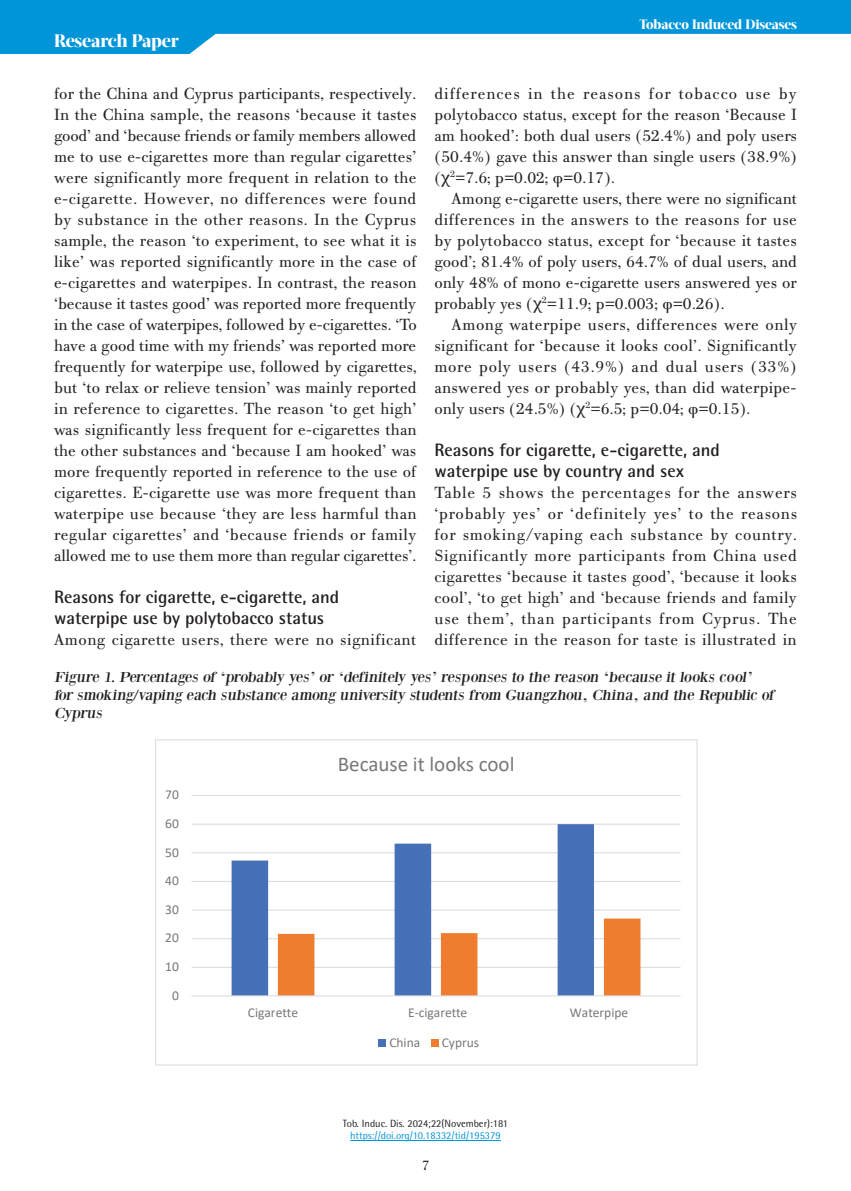
<style>
.page{position:relative;width:851px;height:1191px;background:#fff}
.page>*{position:absolute;margin:0;border:0;box-sizing:border-box;transform-origin:0 0}
.t1{font:21px "Calibri";color:#76787b}
.t2{font:700 18px/21px "Rotis Semi Sans Hel";color:#231f20}
.t3{font:800 18px "Acta Display W04";letter-spacing:-.01em;color:#fff}
.t4{font:17.25px/21px "PF Bodoni Text";letter-spacing:.005em;color:#231f20;text-align:justify}
.t5{font:17.25px "PF Bodoni Text";letter-spacing:.03em;color:#231f20}
.t6{font:15px/18px "Bodoni XT";color:#231f20;scale:1.1 1}
.t7{font:15px "PF Bodoni Text";color:#231f20}
.t8{font:13.5px "Calibri";color:#76787b}
.t9{font:800 13.5px "Acta Display W04";letter-spacing:-.01em;color:#fff}
.t10{font:10.5px "Rotis Semi Sans Hel";color:#231f20}
.t11{font:10.5px "Rotis Semi Sans Hel";color:#0095d9}
.s1{font-family:"Georgia"}
</style>
<div class="page">
<svg style="left:0;top:0;width:850px;height:54px;fill:#0095d9"></svg>
<hr style="left:350px;top:1140px;width:150px;height:1px;background:#0095d9">
<hr style="left:191px;top:966px;width:489px;height:2px;background:#dcdddf">
<hr style="left:191px;top:938px;width:489px;height:1px;background:#dcdddf">
<hr style="left:191px;top:909px;width:489px;height:1px;background:#dcdddf">
<hr style="left:191px;top:881px;width:489px;height:1px;background:#dcdddf">
<hr style="left:191px;top:852px;width:489px;height:1px;background:#dcdddf">
<hr style="left:191px;top:823px;width:489px;height:1px;background:#dcdddf">
<hr style="left:191px;top:795px;width:489px;height:1px;background:#dcdddf">
<svg style="left:231px;top:824px;width:363px;height:171px"></svg>
<svg style="left:278px;top:918px;width:362px;height:77px"></svg>
<hr style="left:191px;top:995px;width:489px;height:1px;background:#dcdddf">
<div style="left:378px;top:1039px;width:8px;height:8px;background:#4671b8"></div>
<div style="left:431px;top:1039px;width:7px;height:8px;background:#ee7d2f"></div>
<p class="t3" style="left:54px;top:30px;width:126px">Research Paper</p>
<p class="t9" style="left:639px;top:17px;width:159px">Tobacco Induced Diseases</p>
<p class="t4" style="left:54px;top:83px;width:364px">for the China and Cyprus participants, respectively.<br>In the China sample, the reasons ‘because it tastes good’ and ‘because friends or family members allowed me to use e-cigarettes more than regular cigarettes’ were significantly more frequent in relation to the e-cigarette. However, no differences were found by substance in the other reasons. In the Cyprus sample, the reason ‘to experiment, to see what it is like’ was reported significantly more in the case of e-cigarettes and waterpipes. In contrast, the reason ‘because it tastes good’ was reported more frequently in the case of waterpipes, followed by e-cigarettes. ‘To have a good time with my friends’ was reported more frequently for waterpipe use, followed by cigarettes, but ‘to relax or relieve tension’ was mainly reported in reference to cigarettes. The reason ‘to get high’ was significantly less frequent for e-cigarettes than the other substances and ‘because I am hooked’ was more frequently reported in reference to the use of cigarettes. E-cigarette use was more frequent than waterpipe use because ‘they are less harmful than regular cigarettes’ and ‘because friends or family allowed me to use them more than regular cigarettes’.</p>
<p class="t2" style="left:54px;top:586px;width:287px">Reasons for cigarette, e-cigarette, and waterpipe use by polytobacco status</p>
<p class="t5" style="left:54px;top:630px;width:364px">Among cigarette users, there were no significant</p>
<p class="t4" style="left:434px;top:83px;width:364px">differences in the reasons for tobacco use by polytobacco status, except for the reason ‘Because I am hooked’: both dual users (52.4%) and poly users (50.4%) gave this answer than single users (38.9%) (<span class="s1">χ</span><sup>2</sup>=7.6; p=0.02; φ=0.17).</p>
<p class="t4" style="left:434px;top:188px;width:364px;text-indent:17px">Among e-cigarette users, there were no significant differences in the answers to the reasons for use by polytobacco status, except for ‘because it tastes good’; 81.4% of poly users, 64.7% of dual users, and only 48% of mono e-cigarette users answered yes or probably yes (<span class="s1">χ</span><sup>2</sup>=11.9; p=0.003; φ=0.26).</p>
<p class="t4" style="left:434px;top:314px;width:364px;text-indent:17px">Among waterpipe users, differences were only significant for ‘because it looks cool’. Significantly more poly users (43.9%) and dual users (33%) answered yes or probably yes, than did waterpipe&shy;only users (24.5%) (<span class="s1">χ</span><sup>2</sup>=6.5; p=0.04; φ=0.15).</p>
<p class="t2" style="left:434px;top:439px;width:287px">Reasons for cigarette, e-cigarette, and waterpipe use by country and sex</p>
<p class="t4" style="left:434px;top:482px;width:364px">Table 5 shows the percentages for the answers ‘probably yes’ or ‘definitely yes’ to the reasons for smoking/vaping each substance by country.<br>Significantly more participants from China used cigarettes ‘because it tastes good’, ‘because it looks cool’, ‘to get high’ and ‘because friends and family use them’, than participants from Cyprus. The difference in the reason for taste is illustrated in</p>
<p class="t6" style="left:54px;top:667px;width:656px">Figure 1. Percentages of ‘probably yes’ or ‘definitely yes’ responses to the reason ‘because it looks cool’ for smoking/vaping each substance among university students from Guangzhou, China, and the Republic of<br>Cyprus</p>
<p class="t8" style="left:165px;top:785px;width:15px">70</p>
<p class="t8" style="left:165px;top:814px;width:15px">60</p>
<p class="t8" style="left:165px;top:842px;width:15px">50</p>
<p class="t8" style="left:165px;top:871px;width:15px">40</p>
<p class="t8" style="left:165px;top:900px;width:15px">30</p>
<p class="t8" style="left:165px;top:928px;width:15px">20</p>
<p class="t8" style="left:165px;top:957px;width:15px">10</p>
<p class="t8" style="left:172px;top:986px;width:8px">0</p>
<p class="t1" style="left:338px;top:749px;width:178px">Because it looks cool</p>
<p class="t8" style="left:248px;top:1003px;width:52px">Cigarette</p>
<p class="t8" style="left:408px;top:1003px;width:61px">E-cigarette</p>
<p class="t8" style="left:569px;top:1003px;width:60px">Waterpipe</p>
<p class="t8" style="left:389px;top:1033px;width:32px">China</p>
<p class="t8" style="left:441px;top:1033px;width:39px">Cyprus</p>
<p class="t10" style="left:342px;top:1116px;width:167px">Tob. Induc. Dis. 2024;22(November):181</p>
<p class="t11" style="left:350px;top:1129px;width:152px">https://doi.org/10.18332/tid/195379</p>
<p class="t7" style="left:421px;top:1156px;width:9px">7</p>
</div>
